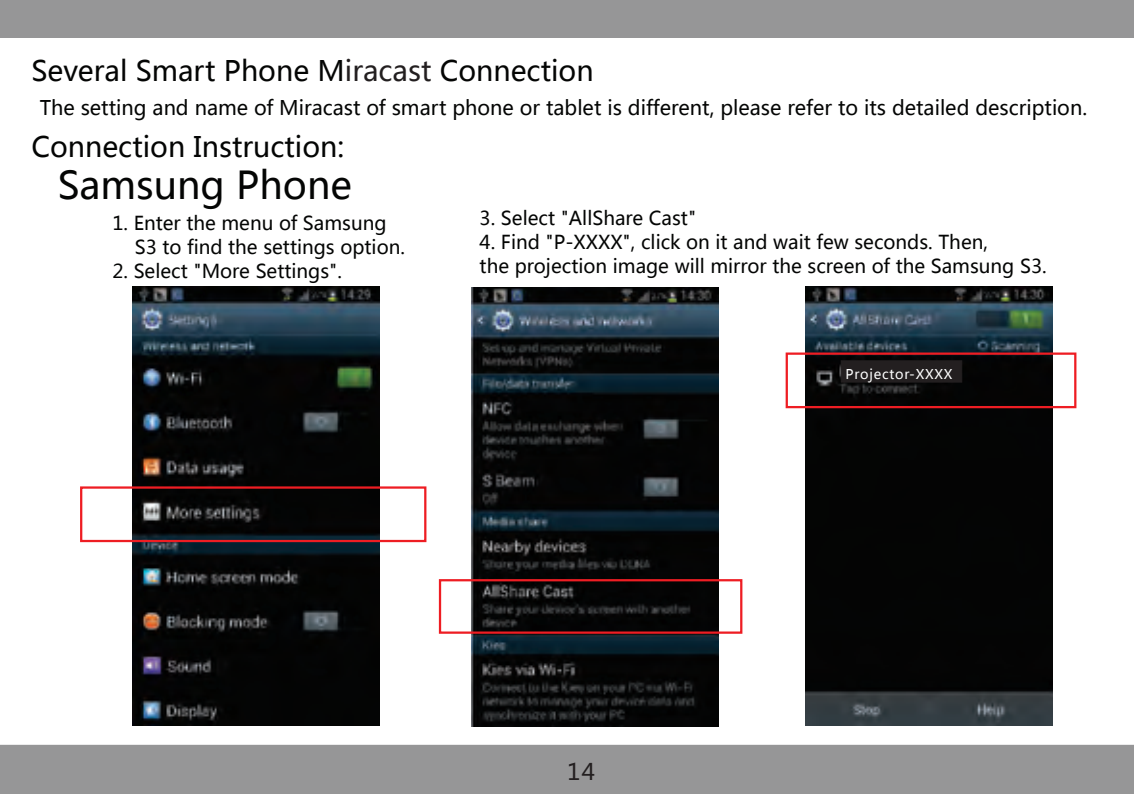
<style>
.page{position:relative;width:1134px;height:794px;background:#fff}
.page>*{position:absolute;margin:0;border:0;box-sizing:border-box;transform-origin:0 0}
.t1{font:38px "Microsoft Ya Hei";color:#040504}
.t2{font:28px "Microsoft Ya Hei";color:#040504}
.t3{font:22.8px "Microsoft Ya Hei";color:#231f20}
.t4{font:20px "Microsoft Ya Hei";color:#040504}
.t5{font:18.8px/24px "Microsoft Ya Hei";color:#040504}
.t6{font:13.2px "Microsoft Ya Hei";letter-spacing:.06em;color:#fff}
.s1{color:#231f20}
</style>
<div class="page">
<div style="left:0;top:745px;width:1134px;height:49px;background:#969697"></div>
<div style="left:0;top:0;width:1134px;height:38px;background:#969697"></div>
<img style="left:132px;top:286px;width:247px;height:440px">
<img style="left:471px;top:287px;width:247px;height:439px">
<img style="left:806px;top:287px;width:247px;height:439px">
<div style="left:80px;top:486px;width:346px;height:56px;border:2px solid #ee1d23"></div>
<div style="left:439px;top:579px;width:303px;height:55px;border:2px solid #ee1d23"></div>
<div style="left:786px;top:352px;width:290px;height:56px;border:2px solid #ee1d23"></div>
<div style="left:841px;top:360px;width:121px;height:22px;background:#231f20"></div>
<h2 class="t2" style="left:31px;top:52px;width:564px">Several Smart Phone M<span class="s1">iracast</span> Connection</h2>
<p class="t4" style="left:40px;top:94px;width:1049px">The setting and name of Miracast of smart phone or tablet is different, please refer to its detailed description.</p>
<h2 class="t2" style="left:31px;top:128px;width:314px">Connection Instruction:</h2>
<h1 class="t1" style="left:58px;top:160px;width:296px">Samsung Phone</h1>
<p class="t5" style="left:135px;top:210px;width:272px;text-indent:-22px">1. Enter the menu of Samsung<br>S3 to find the settings option.</p>
<p class="t5" style="left:112px;top:258px;width:231px">2. Select "More Settings".</p>
<p class="t5" style="left:480px;top:206px;width:218px">3. Select "AllShare Cast"</p>
<p class="t5" style="left:480px;top:230px;width:569px">4. Find "P-XXXX", click on it and wait few seconds. Then,<br>the projection image will mirror the screen of the Samsung S3.</p>
<p class="t3" style="left:567px;top:756px;width:30px">14</p>
<p class="t6" style="left:845px;top:365px;width:108px">Projector-XXXX</p>
</div>
